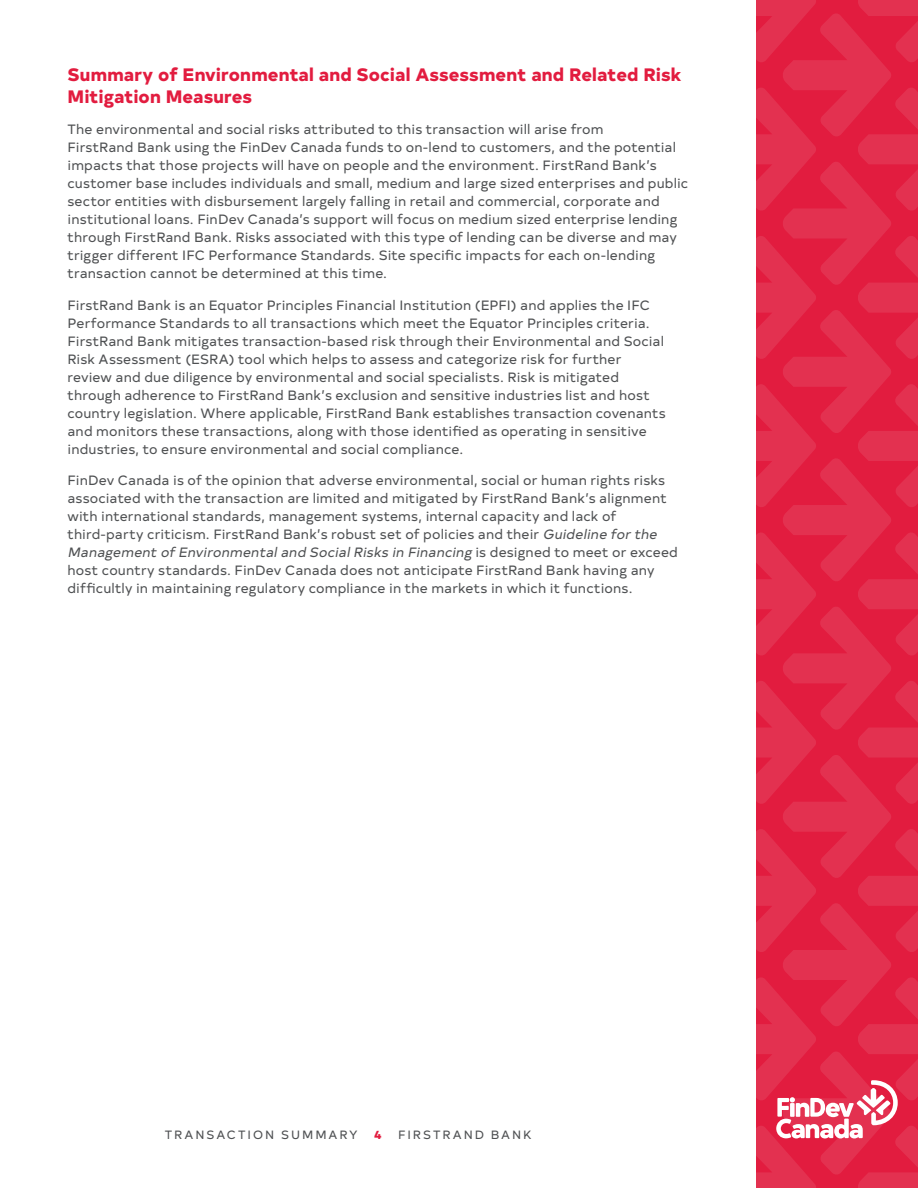
<style>
.page{position:relative;width:918px;height:1188px;background:#fff}
.page>*{position:absolute;margin:0;border:0;box-sizing:border-box;transform-origin:0 0}
.t1{font:800 18px/21.6px "Typold";letter-spacing:.005em;color:#e21c3f}
.Body_copy{font:13.5px/18px "Typold";letter-spacing:.01em;color:#4f5153}
.t2{font:12px "Typold";letter-spacing:.16em;color:#4f5153}
.t3{font:800 12px "Typold";color:#e21c3f}
.s1{font-style:italic}
</style>
<div class="page">
<svg style="left:756px;top:0;width:162px;height:1188px;background:#e2294a"></svg>
<h2 class="t1" style="left:68px;top:62px;width:615px">Summary of Environmental and Social Assessment and Related Risk<br>Mitigation Measures</h2>
<p class="Body_copy" style="left:68px;top:119px;width:622px">The environmental and social risks attributed to this transaction will arise from<br>FirstRand Bank using the FinDev Canada funds to on-lend to customers, and the potential impacts that those projects will have on people and the environment. FirstRand Bank’s customer base includes individuals and small, medium and large sized enterprises and public sector entities with disbursement largely falling in retail and commercial, corporate and institutional loans. FinDev Canada’s support will focus on medium sized enterprise lending through FirstRand Bank. Risks associated with this type of lending can be diverse and may trigger different IFC Performance Standards. Site specific impacts for each on‑lending transaction cannot be determined at this time.</p>
<p class="Body_copy" style="left:68px;top:295px;width:600px">FirstRand Bank is an Equator Principles Financial Institution (EPFI) and applies the IFC Performance Standards to all transactions which meet the Equator Principles criteria.<br>FirstRand Bank mitigates transaction-based risk through their Environmental and Social Risk Assessment (ESRA) tool which helps to assess and categorize risk for further review and due diligence by environmental and social specialists. Risk is mitigated through adherence to FirstRand Bank’s exclusion and sensitive industries list and host country legislation. Where applicable, FirstRand Bank establishes transaction covenants and monitors these transactions, along with those identified as operating in sensitive industries, to ensure environmental and social compliance.</p>
<p class="Body_copy" style="left:68px;top:470px;width:612px">FinDev Canada is of the opinion that adverse environmental, social or human rights risks associated with the transaction are limited and mitigated by FirstRand Bank’s alignment with international standards, management systems, internal capacity and lack of third‑party criticism. FirstRand Bank’s robust set of policies and their <span class="s1">Guideline forthe Management ofEnvironmentaland SocialRisks in Financing</span> i s d e s i g n e d t o m e et o r exc e e d host country standards. FinDev Canada does not anticipate FirstRand Bank having any difficultly in maintaining regulatory compliance in the markets in which it functions.</p>
<p class="t2" style="left:165px;top:1125px;width:194px">TRANSACTION SUMMARY</p>
<p class="t3" style="left:374px;top:1124px;width:9px">4</p>
<p class="t2" style="left:398px;top:1125px;width:135px">FIRSTRAND BANK</p>
</div>
